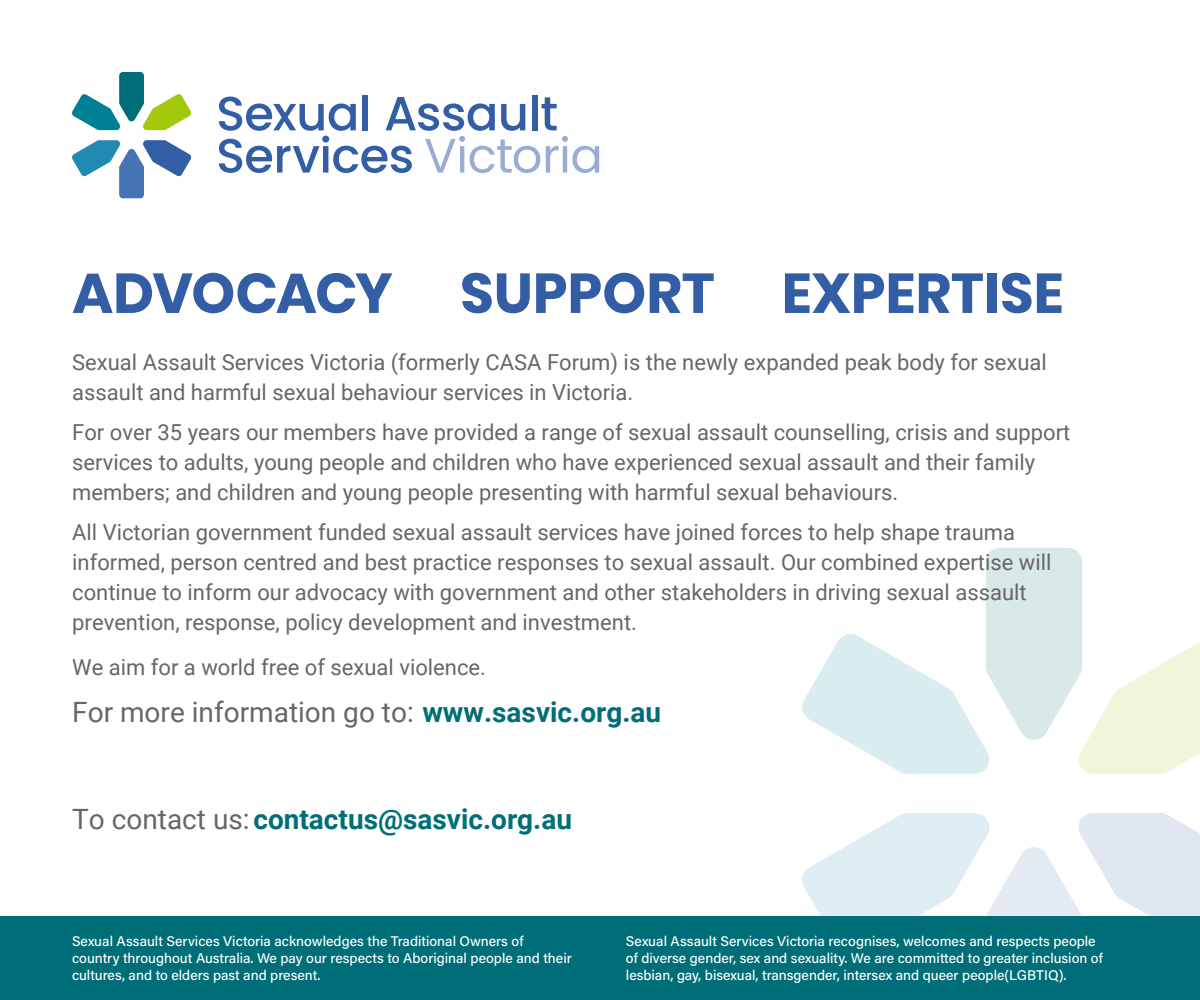
<style>
.page{position:relative;width:1200px;height:1000px;background:#fff}
.page>*{position:absolute;margin:0;border:0;box-sizing:border-box;transform-origin:0 0}
.t1{font:700 56px "Poppins";color:#335ea6}
.t2{font:28px "Roboto";color:#666}
.t3{font:700 28px "Roboto";color:#006e78}
.t4{font:22px/30px "Roboto";color:#666}
.t5{font:500 14px/16.8px "Acumin Pro";color:#fff}
.s1{font-weight:700;color:#006e78}
.s2{font-weight:400;color:#666}
</style>
<div class="page">
<svg style="left:802px;top:548px;width:398px;height:226px"></svg>
<svg style="left:802px;top:813px;width:398px;height:103px"></svg>
<div style="left:0;top:916px;width:1200px;height:84px;background:#006e78"></div>
<div style="left:362px;top:95px;width:6px;height:35px;background:#335ea6"></div>
<div style="left:532px;top:95px;width:5px;height:35px;background:#335ea6"></div>
<svg style="left:219px;top:97px;width:380px;height:76px"></svg>
<svg style="left:72px;top:72px;width:120px;height:58px"></svg>
<svg style="left:72px;top:140px;width:120px;height:58px"></svg>
<p class="t1" style="left:72px;top:261px;width:993px">ADVOCACY SUPPORT EXPERTISE</p>
<p class="t4" style="left:72px;top:347px;width:976px">Sexual Assault Services Victoria (formerly CASA Forum) is the newly expanded peak body for sexual assault and harmful sexual behaviour services in Victoria.</p>
<p class="t4" style="left:72px;top:417px;width:1000px">For over 35 years our members have provided a range of sexual assault counselling, crisis and support services to adults, young people and children who have experienced sexual assault and their family members; and children and young people presenting with harmful sexual behaviours.</p>
<p class="t4" style="left:72px;top:517px;width:981px">All Victorian government funded sexual assault services have joined forces to help shape trauma informed, person centred and best practice responses to sexual assault. Our combined expertise will continue to inform our advocacy with government and other stakeholders in driving sexual assault prevention, response, policy development and investment.</p>
<p class="t4" style="left:72px;top:651px;width:415px">We aim for a world free of sexual violence.</p>
<p class="t2" style="left:72px;top:693px;width:590px">For more information go to: <span class="s1">www.sasvic.org.au</span></p>
<p class="t3" style="left:72px;top:800px;width:501px"><span class="s2">To contact us:</span> contactus@sasvic.org.au</p>
<p class="t5" style="left:72px;top:932px;width:501px">Sexual Assault Services Victoria acknowledges the Traditional Owners of country throughout Australia. We pay our respects to Aboriginal people and their cultures, and to elders past and present.</p>
<p class="t5" style="left:626px;top:932px;width:478px">Sexual Assault Services Victoria recognises, welcomes and respects people of diverse gender, sex and sexuality. We are committed to greater inclusion of lesbian, gay, bisexual, transgender, intersex and queer people(LGBTIQ).</p>
</div>
